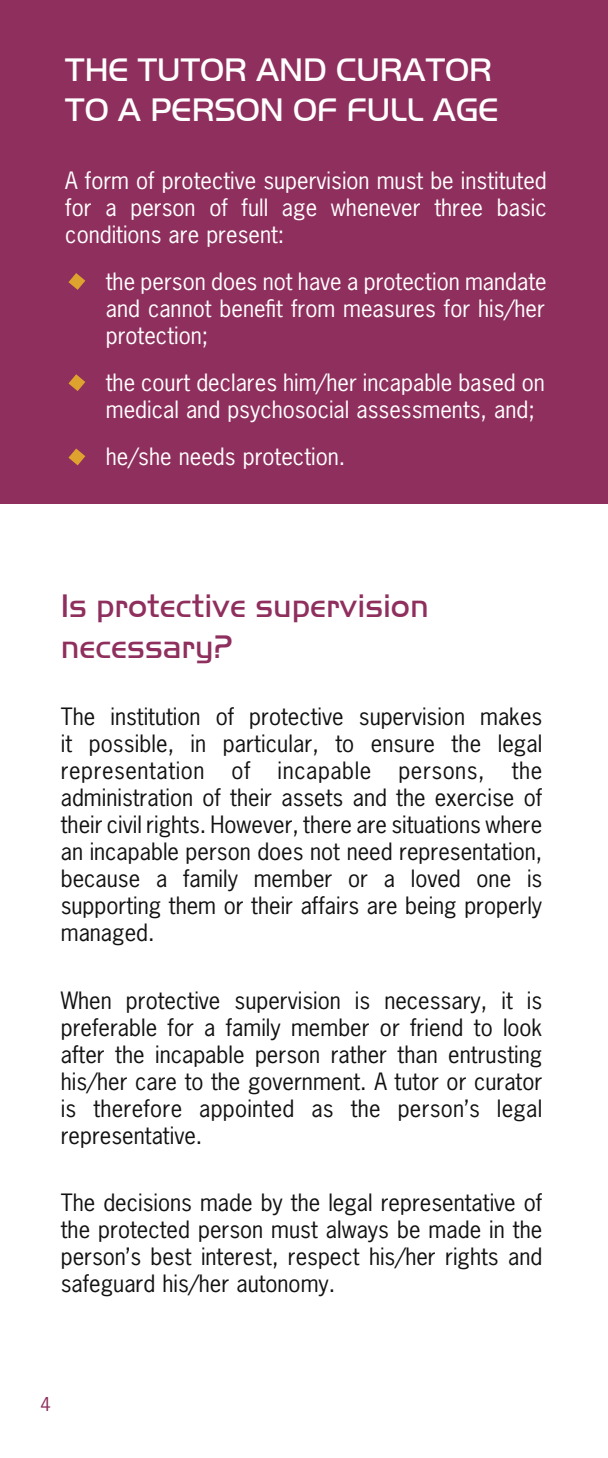
<style>
.page{position:relative;width:608px;height:1458px;background:#fff}
.page>*{position:absolute;margin:0;border:0;box-sizing:border-box;transform-origin:0 0}
.t1{font:33.75px/40.5px "Handel Got D Ligh";color:#fff}
.t2{font:33.75px/40.5px "Handel Got D Ligh";color:#8f2f5d}
.t3{font:22.5px/27px "News Gothic Std";color:#121212;text-align:justify}
.Liste{font:22.5px/27px "News Gothic Std";color:#fff;text-align:justify}
.t4{font:18px "News Gothic Std";color:#8f2f5d}
</style>
<div class="page">
<div style="left:0;top:0;width:608px;height:504px;background:#8f2f5d"></div>
<svg style="left:68px;top:273px;width:18px;height:17px"></svg>
<svg style="left:68px;top:374px;width:17px;height:17px"></svg>
<svg style="left:68px;top:448px;width:18px;height:18px"></svg>
<h1 class="t1" style="left:65px;top:50px;width:434px">THE TUTOR AND CURATOR<br>TO A PERSON OF FULL AGE</h1>
<p class="Liste" style="left:65px;top:166px;width:483px">A form of protective supervision must be instituted for a person of full age whenever three basic conditions are present:</p>
<p class="Liste" style="left:106px;top:268px;width:442px">the person does not have a protection mandate and cannot benefit from measures for his/her protection;</p>
<p class="Liste" style="left:106px;top:369px;width:440px">the court declares him/her incapable based on medical and psychosocial assessments, and;</p>
<p class="Liste" style="left:106px;top:443px;width:241px">he/she needs protection.</p>
<h2 class="t2" style="left:61px;top:586px;width:369px">Is protective supervision necessary?</h2>
<p class="t3" style="left:61px;top:703px;width:483px">The institution of protective supervision makes it possible, in particular, to ensure the legal representation of incapable persons, the administration of their assets and the exercise of their civil rights. However, there are situations where an incapable person does not need representation, because a family member or a loved one is supporting them or their affairs are being properly managed.</p>
<p class="t3" style="left:61px;top:986px;width:483px">When protective supervision is necessary, it is preferable for a family member or friend to look after the incapable person rather than entrusting his/her care to the government. A tutor or curator is therefore appointed as the person’s legal representative.</p>
<p class="t3" style="left:61px;top:1189px;width:483px">The decisions made by the legal representative of the protected person must always be made in the person’s best interest, respect his/her rights and safeguard his/her autonomy.</p>
<p class="t4" style="left:40px;top:1393px;width:12px">4</p>
</div>
